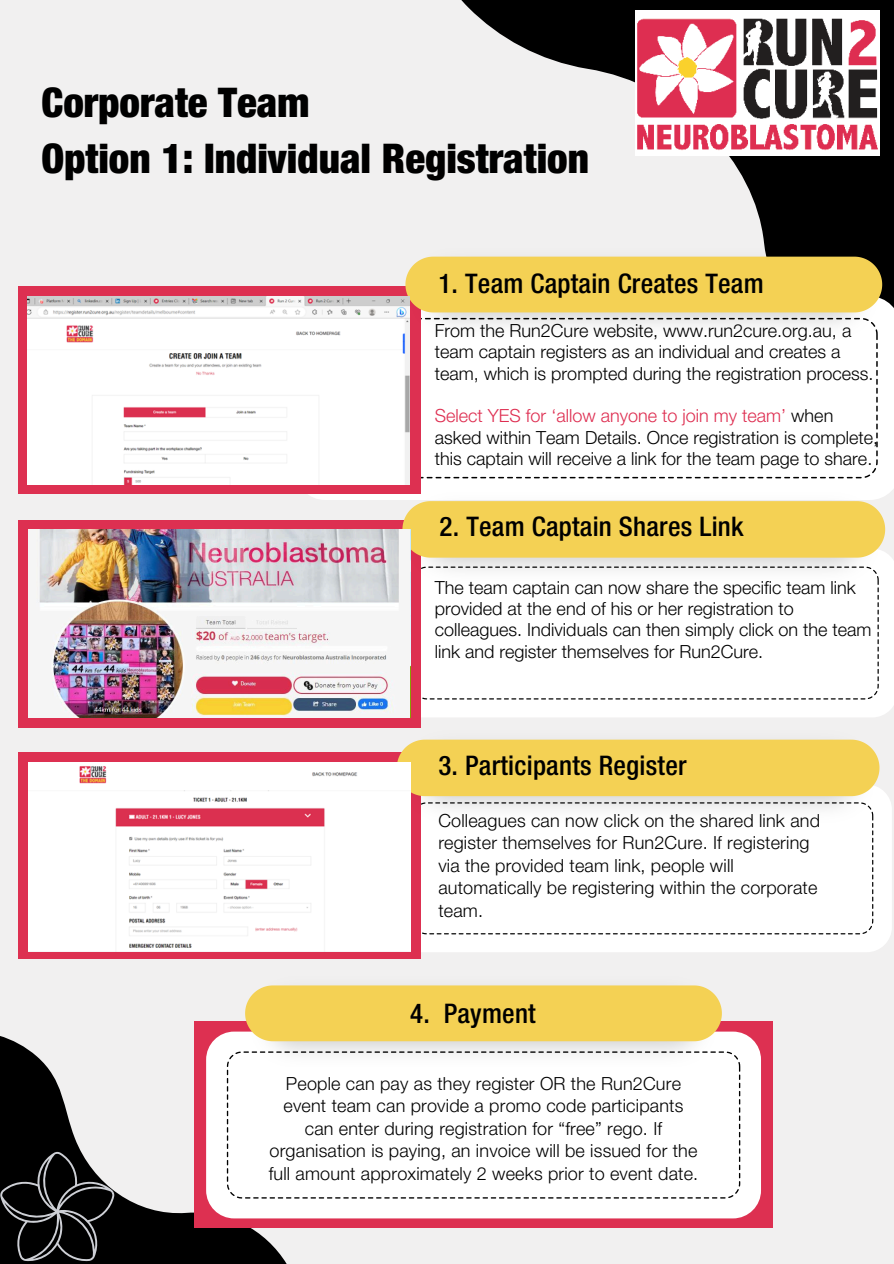
<style>
.page{position:relative;width:894px;height:1264px;background:#fff}
.page>*{position:absolute;margin:0;border:0;box-sizing:border-box;transform-origin:0 0}
.t1{font:900 condensed 40.95px/56.2px "Helvetica Neue";color:#000}
.t2{font:500 condensed 27px "Helvetica Neue";letter-spacing:.01em;color:#000}
.t3{font:300 18px/22.5px "Helvetica Neue LT Pro";color:#000}
.s1{color:#de2e51}
</style>
<div class="page">
<div style="left:0;top:0;width:893px;height:1263px;background:#f1f0f0"></div>
<svg style="left:0;top:952px;width:421px;height:311px"></svg>
<div style="left:194px;top:1021px;width:578px;height:207px;background:#dd3051"></div>
<div style="left:206px;top:1031px;width:554px;height:187px;background:#fff;border-radius:28px"></div>
<svg style="left:227px;top:1051px;width:513px;height:147px"></svg>
<svg style="left:334px;top:0;width:559px;height:537px"></svg>
<div style="left:308px;top:296px;width:585px;height:204px;background:#fff"></div>
<div style="left:420px;top:338px;width:457px;height:140px;background:#fff"></div>
<div style="left:18px;top:287px;width:402px;height:207px;background:#dd3051"></div>
<img style="left:409px;top:248px;width:468px;height:90px">
<div style="left:405px;top:257px;width:476px;height:55px;background:#f4d154"></div>
<div style="left:394px;top:784px;width:497px;height:168px;background:#fff;border-radius:25px"></div>
<svg style="left:420px;top:822px;width:453px;height:112px"></svg>
<div style="left:18px;top:752px;width:402px;height:206px;background:#dd3051"></div>
<div style="left:420px;top:552px;width:473px;height:165px;background:#fff"></div>
<div style="left:420px;top:583px;width:458px;height:116px;background:#fff"></div>
<img style="left:410px;top:796px;width:464px;height:26px">
<div style="left:396px;top:739px;width:483px;height:57px;background:#f4d154"></div>
<img style="left:635px;top:10px;width:244px;height:145px">
<div style="left:18px;top:520px;width:402px;height:207px;background:#dd3051"></div>
<img style="left:406px;top:492px;width:474px;height:91px">
<div style="left:402px;top:501px;width:482px;height:56px;background:#f4d154"></div>
<img style="left:249px;top:976px;width:468px;height:90px">
<div style="left:245px;top:985px;width:476px;height:56px;background:#f4d154"></div>
<svg style="left:0;top:1151px;width:115px;height:110px;background:#2a2a2b"></svg>
<img style="left:28px;top:296px;width:382px;height:188px">
<img style="left:28px;top:529px;width:382px;height:189px">
<img style="left:28px;top:763px;width:382px;height:188px">
<p class="t1" style="left:41px;top:78px;width:549px">Corporate Team<br>Option 1: Individual Registration</p>
<p class="t2" style="left:438px;top:273px;width:327px">1. Team Captain Creates Team</p>
<p class="t3" style="left:434px;top:322px;width:440px;line-height:21.3px">From the Run2Cure website, www.run2cure.org.au, a team captain registers as an individual and creates a team, which is prompted during the registration process.</p>
<p class="t3" style="left:434px;top:408px;width:445px;line-height:21.3px"><span class="s1">Select YES for ‘allow anyone to join my team’</span> when asked within Team Details. Once registration is complete, this captain will receive a link for the team page to share.</p>
<p class="t2" style="left:439px;top:516px;width:305px">2. Team Captain Shares Link</p>
<p class="t3" style="left:434px;top:579px;width:438px;line-height:21.3px">The team captain can now share the specific team link provided at the end of his or her registration to colleagues. Individuals can then simply click on the team link and register themselves for Run2Cure.</p>
<p class="t2" style="left:438px;top:755px;width:250px">3. Participants Register</p>
<p class="t3" style="left:438px;top:811px;width:383px">Colleagues can now click on the shared link and register themselves for Run2Cure. If registering via the provided team link, people will automatically be registering within the corporate team.</p>
<h2 class="t2" style="left:410px;top:1003px;width:127px">4. Payment</h2>
<p class="t3" style="left:268px;top:1074px;width:431px;text-align:center">People can pay as they register OR the Run2Cure event team can provide a promo code participants can enter during registration for “free” rego. If organisation is paying, an invoice will be issued for the full amount approximately 2 weeks prior to event date.</p>
</div>
